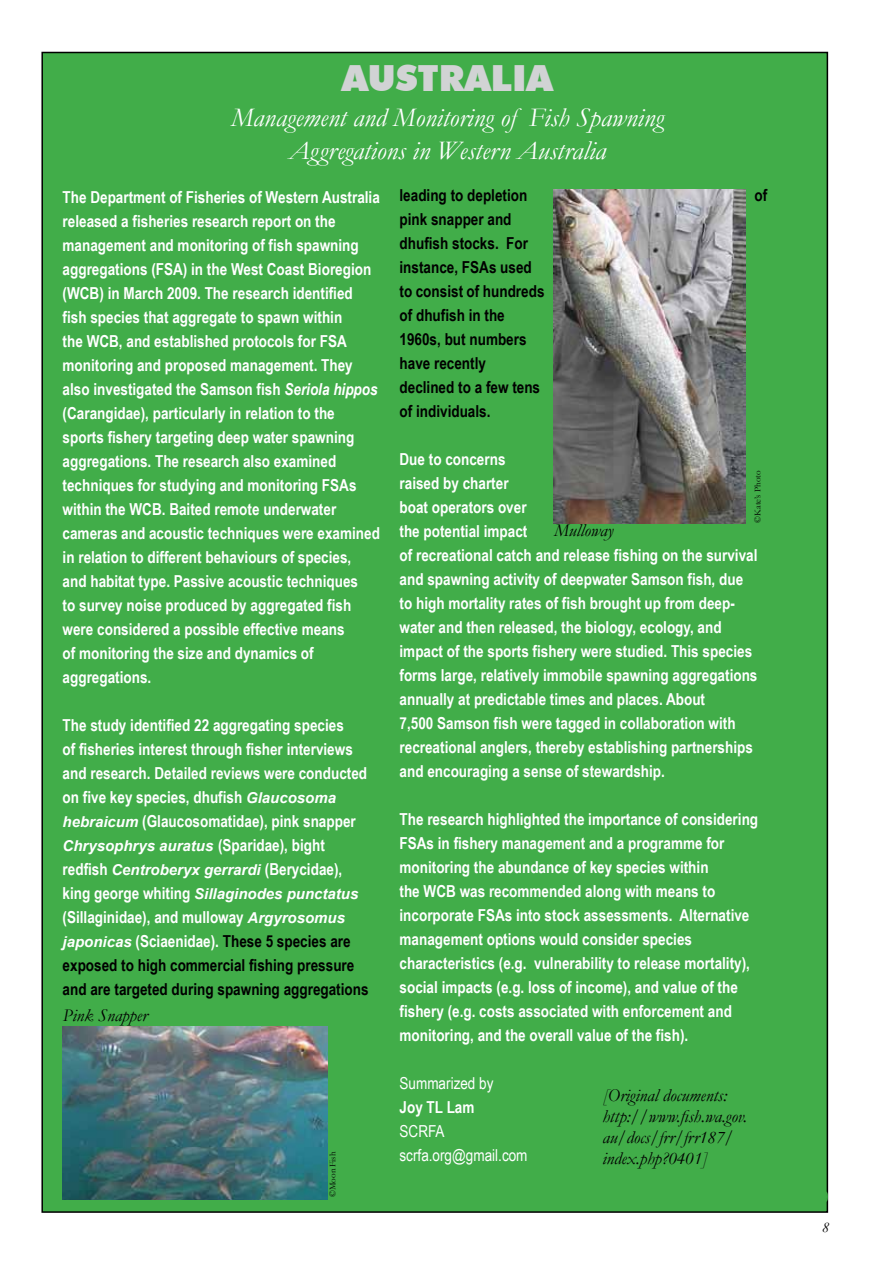
<style>
.page{position:relative;width:893px;height:1263px;background:#fff}
.page>*{position:absolute;margin:0;border:0;box-sizing:border-box;transform-origin:0 0}
.t1{font:900 36px "Futura BT";color:#d1d3d4}
.t2{font:italic 27px/32.4px "Garamond";color:#fff;text-align:center}
.t3{font:italic 18px/21px "Garamond";color:#000}
.t4{font:700 16.5px/24px "Arial Narrow";color:#fff}
.t5{font:700 16.5px/24px "Arial Narrow";color:#000}
.t6{font:16.5px/24px "Arial Narrow";color:#fff}
.t7{font:italic 700 15px "Arial";color:#fff}
.t8{font:italic 15px "Garamond";color:#000}
.t9{font:9px "Garamond";color:#000}
.s1{font-style:italic}
.s2{font-family:"Arial";font-style:italic;font-size:15px}
.s3{font-family:"Arial Narrow";font-style:normal;font-size:16.5px}
.s4{color:#fff}
.s5{font-family:"Arial";font-style:italic;font-size:15px;color:#fff}
</style>
<div class="page">
<div style="left:41px;top:52px;width:787px;height:1161px;background:#41ad49;border:2px solid #000"></div>
<img style="left:63px;top:1026px;width:265px;height:173px">
<img style="left:553px;top:190px;width:193px;height:334px">
<h1 class="t1" style="left:342px;top:56px;width:213px">AUSTRALIA</h1>
<h2 class="t2" style="left:231px;top:101px;width:434px">Management and Monitoring of Fish Spawning<br>Aggregations in Western Australia</h2>
<p class="t4" style="left:63px;top:185px;width:319px">The Department of Fisheries of Western Australia released a fisheries research report on the management and monitoring of fish spawning aggregations (FSA) in the West Coast Bioregion (WCB) in March 2009. The research identified fish species that aggregate to spawn within<br>the WCB, and established protocols for FSA monitoring and proposed management. They also investigated the Samson fish <span class="s1">Seriola hippos </span>(Carangidae), particularly in relation to the sports fishery targeting deep water spawning aggregations. The research also examined techniques for studying and monitoring FSAs within the WCB. Baited remote underwater cameras and acoustic techniques were examined in relation to different behaviours of species,<br>and habitat type. Passive acoustic techniques<br>to survey noise produced by aggregated fish were considered a possible effective means<br>of monitoring the size and dynamics of aggregations.</p>
<p class="t4" style="left:63px;top:713px;width:306px">The study identified 22 aggregating species<br>of fisheries interest through fisher interviews and research. Detailed reviews were conducted on five key species, dhufish <span class="s2">Glaucosoma hebraicum</span> (Glaucosomatidae), pink snapper</p>
<p class="t7" style="left:63px;top:837px;width:264px">Chrysophrys auratus <span class="s3">(Sparidae), bight</span></p>
<p class="t4" style="left:63px;top:857px;width:281px">redfish <span class="s2">Centroberyx gerrardi</span> (Berycidae),</p>
<p class="t7" style="left:63px;top:885px;width:297px"><span class="s3">king george whiting</span> Sillaginodes punctatus</p>
<p class="t5" style="left:63px;top:905px;width:308px"><span class="s4">(Sillaginidae), and mulloway</span> <span class="s5">Argyrosomus japonicas</span> <span class="s4">(Sciaenidae).</span> These 5 species are exposed to high commercial fishing pressure and are targeted during spawning aggregations</p>
<p class="t3" style="left:63px;top:1005px;width:86px">Pink Snapper</p>
<p class="t9" style="left:327px;top:1197px;width:47px;rotate:-90deg">©Moon Fish</p>
<p class="t5" style="left:400px;top:183px;width:129px">leading to depletion</p>
<p class="t5" style="left:754px;top:183px;width:14px">of</p>
<p class="t5" style="left:400px;top:207px;width:147px">pink snapper and dhufish stocks. For instance, FSAs used to consist of hundreds of dhufish in the<br>1960s, but numbers have recently declined to a few tens of individuals.</p>
<p class="t4" style="left:400px;top:447px;width:359px">Due to concerns<br>raised by charter<br>boat operators over<br>the potential impact<br>of recreational catch and release fishing on the survival and spawning activity of deepwater Samson fish, due to high mortality rates of fish brought up from deep&shy;water and then released, the biology, ecology, and impact of the sports fishery were studied. This species forms large, relatively immobile spawning aggregations annually at predictable times and places. About<br>7,500 Samson fish were tagged in collaboration with recreational anglers, thereby establishing partnerships and encouraging a sense of stewardship.</p>
<p class="t4" style="left:400px;top:807px;width:360px">The research highlighted the importance of considering FSAs in fishery management and a programme for monitoring the abundance of key species within<br>the WCB was recommended along with means to incorporate FSAs into stock assessments. Alternative management options would consider species characteristics (e.g. vulnerability to release mortality), social impacts (e.g. loss of income), and value of the fishery (e.g. costs associated with enforcement and monitoring, and the overall value of the fish).</p>
<p class="t6" style="left:400px;top:1071px;width:95px">Summarized by</p>
<p class="t4" style="left:400px;top:1095px;width:76px">Joy TL Lam</p>
<p class="t6" style="left:400px;top:1119px;width:130px">SCRFA scrfa.org@gmail.com</p>
<p class="t9" style="left:752px;top:523px;width:54px;rotate:-90deg">©Kate’s Photo</p>
<p class="t3" style="left:554px;top:519px;width:61px">Mulloway</p>
<p class="t3" style="left:602px;top:1085px;width:146px">[Original documents: http://www.fish.wa.gov. au/docs/frr/frr187/ index.php?0401]</p>
<p class="t8" style="left:822px;top:1219px;width:9px">8</p>
</div>
